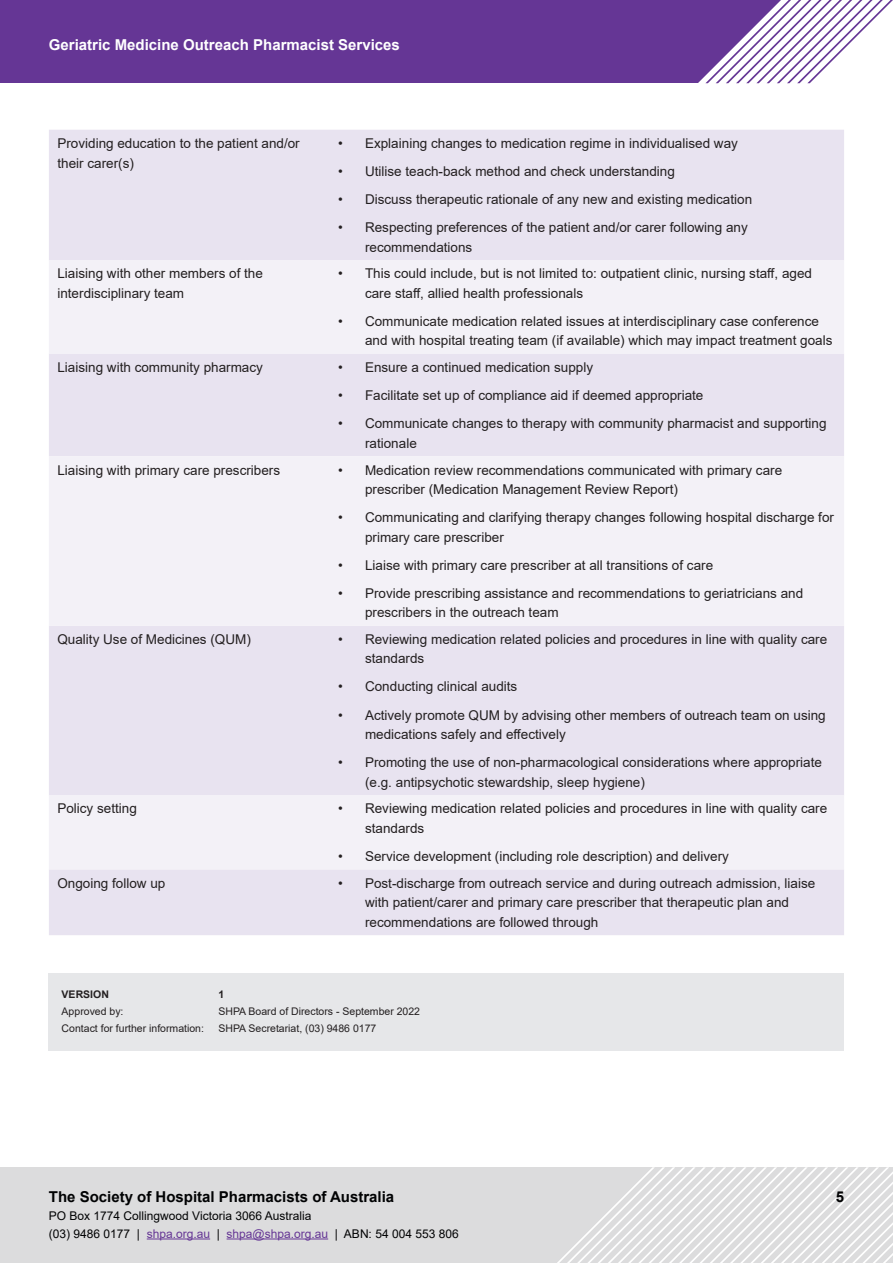
<style>
.page{position:relative;width:893px;height:1263px;background:#fff}
.page>*{position:absolute;margin:0;border:0;box-sizing:border-box;transform-origin:0 0}
.t1{font:700 15px "Arial";color:#010203}
.t2{font:700 15px "Arial";color:#fff}
.t3{font:13.5px/19.5px "Arial";color:#231f20}
.t4{font:12px/18px "Arial";color:#010203}
.Insert{font:10.5px "Arial";color:#231f20}
.Insert-2{font:700 10.5px "Arial";color:#231f20}
.s1{color:#653695}
</style>
<div class="page">
<div style="left:0;top:0;width:893px;height:83px;background:#653695"></div>
<div style="left:0;top:1167px;width:893px;height:96px;background:#dcdcdd"></div>
<svg style="left:698px;top:0;width:195px;height:84px"></svg>
<svg style="left:557px;top:1167px;width:336px;height:96px"></svg>
<hr style="left:147px;top:1238px;width:63px;height:1px;background:#653695">
<hr style="left:227px;top:1238px;width:101px;height:1px;background:#653695">
<div style="left:49px;top:973px;width:795px;height:44px;background:#e6e7e9"></div>
<div style="left:49px;top:1007px;width:795px;height:44px;background:#e6e7e9"></div>
<div style="left:49px;top:130px;width:795px;height:805px;background:#e8e3f0"></div>
<svg style="left:49px;top:260px;width:795px;height:609px;fill:#f3f1f7"></svg>
<p class="t2" style="left:49px;top:35px;width:352px">Geriatric Medicine Outreach Pharmacist Services</p>
<p class="t3" style="left:57px;top:133px;width:244px">Providing education to the patient and/or their carer(s)</p>
<p class="t3" style="left:338px;top:133px;width:401px">• Explaining changes to medication regime in individualised way</p>
<p class="t3" style="left:338px;top:161px;width:338px">• Utilise teach-back method and check understanding</p>
<p class="t3" style="left:338px;top:189px;width:416px">• Discuss therapeutic rationale of any new and existing medication</p>
<p class="t3" style="left:365px;top:217px;width:384px;text-indent:-27px">• Respecting preferences of the patient and/or carer following any recommendations</p>
<p class="t3" style="left:57px;top:264px;width:207px">Liaising with other members of the interdisciplinary team</p>
<p class="t3" style="left:365px;top:264px;width:448px;text-indent:-27px">• This could include, but is not limited to: outpatient clinic, nursing staff, aged care staff, allied health professionals</p>
<p class="t3" style="left:365px;top:311px;width:469px;text-indent:-27px">• Communicate medication related issues at interdisciplinary case conference and with hospital treating team (if available) which may impact treatment goals</p>
<p class="t3" style="left:57px;top:358px;width:207px">Liaising with community pharmacy</p>
<p class="t3" style="left:338px;top:358px;width:257px">• Ensure a continued medication supply</p>
<p class="t3" style="left:338px;top:386px;width:367px">• Facilitate set up of compliance aid if deemed appropriate</p>
<p class="t3" style="left:365px;top:414px;width:463px;text-indent:-27px">• Communicate changes to therapy with community pharmacist and supporting rationale</p>
<p class="t3" style="left:57px;top:460px;width:224px">Liaising with primary care prescribers</p>
<p class="t3" style="left:365px;top:460px;width:419px;text-indent:-27px">• Medication review recommendations communicated with primary care prescriber (Medication Management Review Report)</p>
<p class="t3" style="left:365px;top:507px;width:470px;text-indent:-27px">• Communicating and clarifying therapy changes following hospital discharge for primary care prescriber</p>
<p class="t3" style="left:338px;top:555px;width:377px">• Liaise with primary care prescriber at all transitions of care</p>
<p class="t3" style="left:365px;top:583px;width:440px;text-indent:-27px">• Provide prescribing assistance and recommendations to geriatricians and prescribers in the outreach team</p>
<p class="t3" style="left:57px;top:629px;width:195px">Quality Use of Medicines (QUM)</p>
<p class="t3" style="left:365px;top:629px;width:464px;text-indent:-27px">• Reviewing medication related policies and procedures in line with quality care standards</p>
<p class="t3" style="left:338px;top:677px;width:181px">• Conducting clinical audits</p>
<p class="t3" style="left:365px;top:705px;width:462px;text-indent:-27px">• Actively promote QUM by advising other members of outreach team on using medications safely and effectively</p>
<p class="t3" style="left:365px;top:752px;width:458px;text-indent:-27px">• Promoting the use of non-pharmacological considerations where appropriate (e.g. antipsychotic stewardship, sleep hygiene)</p>
<p class="t3" style="left:57px;top:799px;width:81px">Policy setting</p>
<p class="t3" style="left:365px;top:799px;width:464px;text-indent:-27px">• Reviewing medication related policies and procedures in line with quality care standards</p>
<p class="t3" style="left:338px;top:846px;width:392px">• Service development (including role description) and delivery</p>
<p class="t3" style="left:57px;top:873px;width:110px">Ongoing follow up</p>
<p class="t3" style="left:365px;top:873px;width:452px;text-indent:-27px">• Post-discharge from outreach service and during outreach admission, liaise with patient/carer and primary care prescriber that therapeutic plan and recommendations are followed through</p>
<p class="Insert-2" style="left:62px;top:987px;width:49px">VERSION</p>
<p class="Insert-2" style="left:218px;top:987px;width:7px">1</p>
<p class="Insert" style="left:62px;top:1004px;width:63px">Approved by:</p>
<p class="Insert" style="left:218px;top:1004px;width:203px">SHPA Board of Directors - September 2022</p>
<p class="Insert" style="left:62px;top:1020px;width:144px">Contact for further information:</p>
<p class="Insert" style="left:218px;top:1020px;width:159px">SHPA Secretariat, (03) 9486 0177</p>
<p class="t1" style="left:49px;top:1186px;width:347px">The Society of Hospital Pharmacists of Australia</p>
<p class="t1" style="left:836px;top:1186px;width:10px">5</p>
<p class="t4" style="left:49px;top:1206px;width:411px">PO Box 1774 Collingwood Victoria 3066 Australia<br>(03) 9486 0177 | <span class="s1">shpa.org.au</span> | <span class="s1">shpa@shpa.org.au</span> | ABN: 54 004 553 806</p>
</div>
